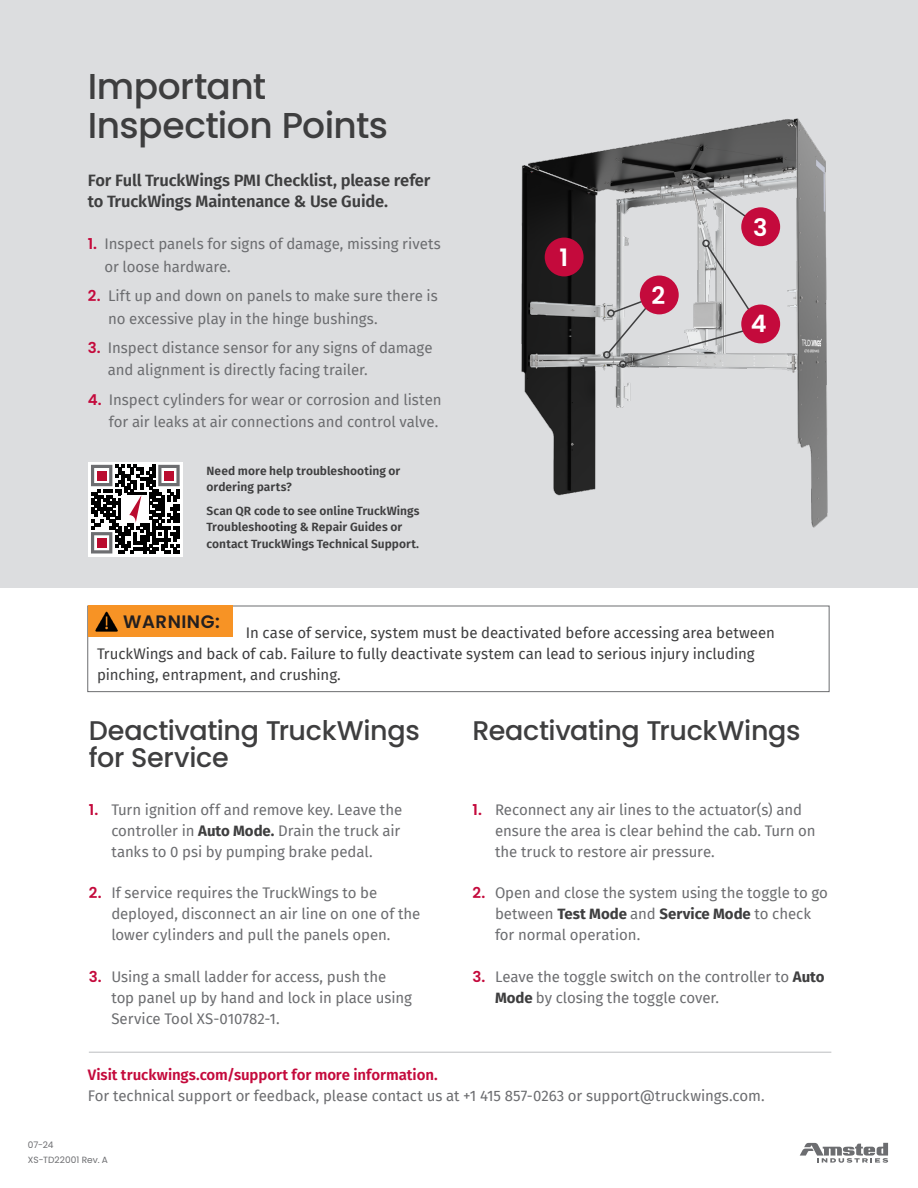
<style>
.page{position:relative;width:918px;height:1188px;background:#fff}
.page>*{position:absolute;margin:0;border:0;box-sizing:border-box;transform-origin:0 0}
.t1{font:500 36px/39px "Poppins";letter-spacing:-.015em;color:#3e3e3f}
.t2{font:500 27px/27px "Poppins";letter-spacing:-.015em;color:#3e3e3f}
.t3{font:600 24px "Poppins";color:#fff}
.t4{font:600 18px "Poppins";letter-spacing:.03em;color:#231f20}
.t5{font:600 16.5px/21px "Fira Sans";letter-spacing:-.01em;color:#3e3e3f}
.t6{font:15px/21px "Fira Sans";letter-spacing:-.005em;color:#6c6d70}
.t7{font:15px/21px "Fira Sans";letter-spacing:-.005em;color:#3e3e3f}
.t8{font:600 15px "Fira Sans";letter-spacing:-.005em;color:#c40a3c}
.t9{font:600 12px/16.5px "Fira Sans";letter-spacing:.005em;color:#3e3e3f}
.t10{font:9px "Poppins";letter-spacing:.005em;color:#6c6d70}
.s1{font-family:"Poppins";font-weight:600;color:#c40a3c}
.s2{font-weight:700;color:#3e3e3f}
</style>
<div class="page">
<div style="left:0;top:0;width:918px;height:588px;background:#dcdddf"></div>
<hr style="left:89px;top:1052px;width:742px;height:1px;background:#bcbdc0">
<div style="left:87px;top:606px;width:743px;height:86px;border:1px solid #6c6d70"></div>
<div style="left:88px;top:606px;width:144px;height:31px;background:#f79325"></div>
<img style="left:95px;top:611px;width:23px;height:21px">
<svg style="left:800px;top:1143px;width:88px;height:20px"></svg>
<img style="left:521px;top:118px;width:307px;height:410px">
<div style="left:545px;top:238px;width:39px;height:38px;background:#c40a3c;border-radius:50%"></div>
<div style="left:603px;top:351px;width:8px;height:8px;border:2px solid #3e3e3f;border-radius:50%"></div>
<div style="left:619px;top:360px;width:8px;height:8px;border:2px solid #3e3e3f;border-radius:50%"></div>
<svg style="left:607px;top:244px;width:155px;height:121px"></svg>
<div style="left:702px;top:240px;width:8px;height:7px;border:2px solid #3e3e3f;border-radius:50%"></div>
<svg style="left:702px;top:185px;width:60px;height:43px"></svg>
<div style="left:698px;top:182px;width:7px;height:7px;border:2px solid #3e3e3f;border-radius:50%"></div>
<div style="left:640px;top:276px;width:39px;height:38px;background:#c40a3c;border-radius:50%"></div>
<div style="left:741px;top:207px;width:39px;height:39px;background:#c40a3c;border-radius:50%"></div>
<div style="left:741px;top:305px;width:39px;height:38px;background:#c40a3c;border-radius:50%"></div>
<div style="left:88px;top:462px;width:95px;height:94px;background:#fff"></div>
<svg style="left:91px;top:465px;width:89px;height:89px"></svg>
<p class="t1" style="left:88px;top:67px;width:302px">Important<br>Inspection Points</p>
<p class="t5" style="left:88px;top:168px;width:344px">For Full TruckWings PMI Checklist, please refer to TruckWings Maintenance &amp; Use Guide.</p>
<p class="t6" style="left:105px;top:232px;width:338px;line-height:22.5px;text-indent:-17px"><span class="s1">1.</span> Inspect panels for signs of damage, missing rivets or loose hardware.</p>
<p class="t6" style="left:108px;top:284px;width:331px;line-height:22.5px;text-indent:-20px"><span class="s1">2.</span> Lift up and down on panels to make sure there is no excessive play in the hinge bushings.</p>
<p class="t6" style="left:108px;top:336px;width:326px;line-height:22.5px;text-indent:-20px"><span class="s1">3.</span> Inspect distance sensor for any signs of damage and alignment is directly facing trailer.</p>
<p class="t6" style="left:88px;top:388px;width:355px;line-height:22.5px;text-align:right"><span class="s1">4.</span> Inspect cylinders for wear or corrosion and listen for air leaks at air connections and control valve.</p>
<p class="t9" style="left:207px;top:462px;width:195px">Need more help troubleshooting or ordering parts?</p>
<p class="t9" style="left:207px;top:502px;width:215px">Scan QR code to see online TruckWings<br>Troubleshooting &amp; Repair Guides or contact TruckWings Technical Support.</p>
<p class="t3" style="left:560px;top:244px;width:10px">1</p>
<p class="t3" style="left:652px;top:281px;width:15px">2</p>
<p class="t3" style="left:753px;top:213px;width:16px">3</p>
<p class="t3" style="left:751px;top:309px;width:17px">4</p>
<p class="t4" style="left:123px;top:611px;width:98px">WARNING:</p>
<p class="t7" style="left:97px;top:622px;width:679px;text-indent:149px">In case of service, system must be deactivated before accessing area between<br>TruckWings and back of cab. Failure to fully deactivate system can lead to serious injury including pinching, entrapment, and crushing.</p>
<p class="t2" style="left:89px;top:717px;width:332px">Deactivating TruckWings for Service</p>
<p class="t6" style="left:111px;top:799px;width:292px;text-indent:-22px"><span class="s1">1.</span> Turn ignition off and remove key. Leave the controller in <span class="s2">Auto Mode.</span> Drain the truck air tanks to 0 psi by pumping brake pedal.</p>
<p class="t6" style="left:111px;top:882px;width:311px;text-indent:-22px"><span class="s1">2.</span> If service requires the TruckWings to be deployed, disconnect an air line on one of the lower cylinders and pull the panels open.</p>
<p class="t6" style="left:111px;top:966px;width:302px;text-indent:-22px"><span class="s1">3.</span> Using a small ladder for access, push the top panel up by hand and lock in place using<br>Service Tool XS-010782-1.</p>
<p class="t2" style="left:472px;top:717px;width:330px">Reactivating TruckWings</p>
<p class="t6" style="left:495px;top:799px;width:322px;text-indent:-22px"><span class="s1">1.</span> Reconnect any air lines to the actuator(s) and ensure the area is clear behind the cab. Turn on the truck to restore air pressure.</p>
<p class="t6" style="left:495px;top:882px;width:334px;text-indent:-22px"><span class="s1">2.</span> Open and close the system using the toggle to go between <span class="s2">Test Mode</span> and <span class="s2">Service Mode</span> to check for normal operation.</p>
<p class="t6" style="left:495px;top:966px;width:331px;text-indent:-22px"><span class="s1">3.</span> Leave the toggle switch on the controller to <span class="s2">Auto<br>Mode</span> by closing the toggle cover.</p>
<p class="t8" style="left:88px;top:1063px;width:351px">Visit truckwings.com/support for more information.</p>
<p class="t6" style="left:88px;top:1085px;width:678px">For technical support or feedback, please contact us at +1 415 857-0263 or support@truckwings.com.</p>
<p class="t10" style="left:28px;top:1140px;width:27px">07-24</p>
<p class="t10" style="left:28px;top:1154px;width:82px">XS-TD22001 Rev. A</p>
</div>
